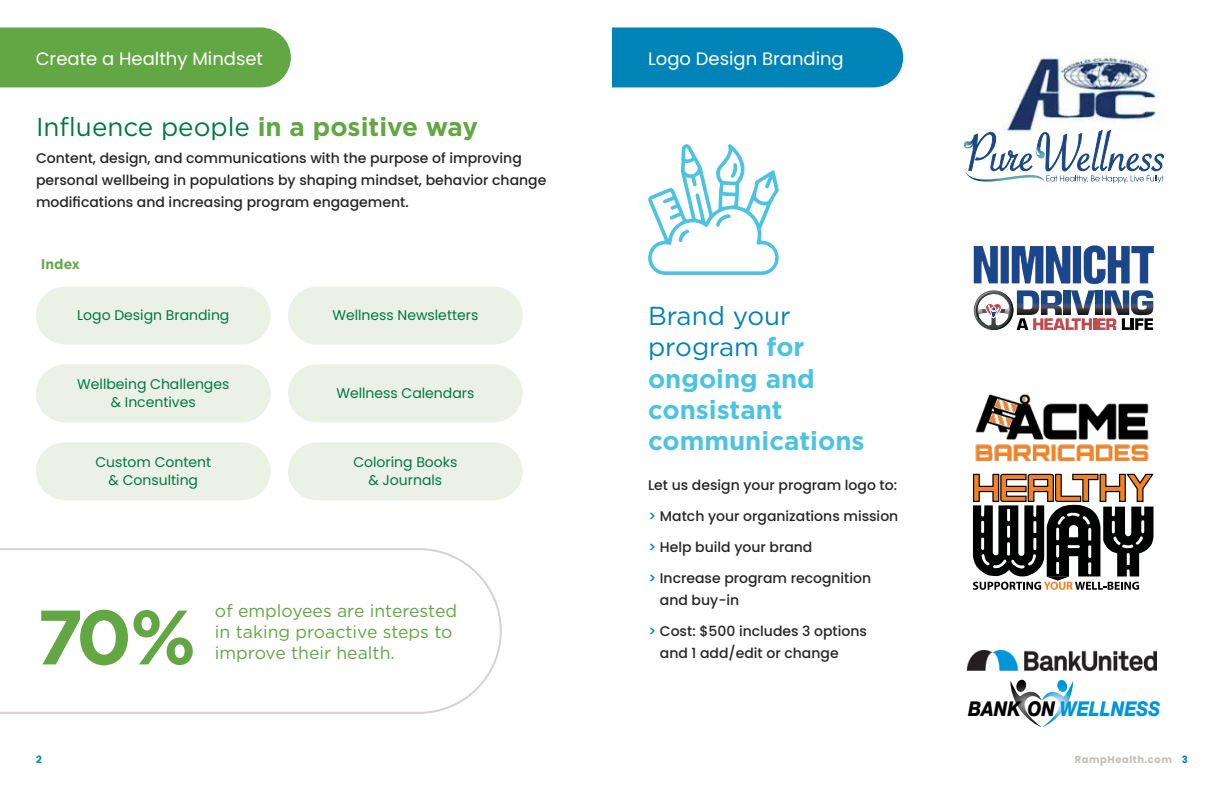
<style>
.page{position:relative;width:1224px;height:792px;background:#fff}
.page>*{position:absolute;margin:0;border:0;box-sizing:border-box;transform-origin:0 0}
.t1{font:700 76.9px "Gotham";color:#62a744}
.t2{font:700 26px/31.2px "Gotham";color:#4dc2e1}
.t3{font:26px "Gotham";color:#007940}
.t4{font:italic 800 21.9px "Nimbus Sans Novus T";letter-spacing:-.005em;color:#0095da;scale:.88 1}
.t5{font:18px "Poppins";color:#fff}
.t6{font:17.6px/21.1px "Gotham";color:#62a744}
.t7{font:500 14px/22px "Poppins";color:#262626}
.t8{font:14px/18px "Poppins";color:#007940;text-align:center}
.t9{font:700 14px "Gotham";color:#62a744}
.t10{font:700 10px "Poppins";letter-spacing:.05em;color:#c5bdba}
.t11{font:700 10px "Poppins";color:#0083b6}
.s1{font-weight:700;color:#62a744}
.s2{font-weight:400;color:#0083b6}
.s3{color:#0083b6}
.s4{color:#000}
</style>
<div class="page">
<div style="left:0;top:27px;width:291px;height:60px;background:#62a744"></div>
<svg style="left:0;top:548px;width:502px;height:166px"></svg>
<div style="left:36px;top:287px;width:235px;height:57px;background:#ebf1e5;border-radius:29px"></div>
<div style="left:288px;top:287px;width:235px;height:57px;background:#ebf1e5;border-radius:29px"></div>
<div style="left:36px;top:364px;width:235px;height:58px;background:#ebf1e5;border-radius:29px"></div>
<div style="left:288px;top:364px;width:235px;height:58px;background:#ebf1e5;border-radius:29px"></div>
<div style="left:36px;top:442px;width:235px;height:58px;background:#ebf1e5;border-radius:29px"></div>
<div style="left:288px;top:442px;width:235px;height:58px;background:#ebf1e5;border-radius:29px"></div>
<div style="left:612px;top:27px;width:291px;height:60px;background:#0083b6"></div>
<svg style="left:648px;top:144px;width:131px;height:131px"></svg>
<img style="left:1003px;top:55px;width:156px;height:75px">
<svg style="left:964px;top:130px;width:200px;height:53px"></svg>
<svg style="left:973px;top:290px;width:180px;height:40px"></svg>
<img style="left:974px;top:245px;width:180px;height:39px">
<img style="left:968px;top:650px;width:189px;height:21px">
<svg style="left:1010px;top:680px;width:63px;height:47px"></svg>
<svg style="left:973px;top:474px;width:181px;height:116px"></svg>
<img style="left:975px;top:394px;width:174px;height:80px">
<p class="t5" style="left:36px;top:48px;width:229px">Create a Healthy Mindset</p>
<h2 class="t3" style="left:36px;top:110px;width:444px">Influence people <span class="s1">in a positive way</span></h2>
<p class="t7" style="left:36px;top:147px;width:512px">Content, design, and communications with the purpose of improving personal wellbeing in populations by shaping mindset, behavior change modifications and increasing program engagement.</p>
<p class="t9" style="left:41px;top:255px;width:41px">Index</p>
<p class="t8" style="left:77px;top:306px;width:154px">Logo Design Branding</p>
<p class="t8" style="left:332px;top:306px;width:148px">Wellness Newsletters</p>
<p class="t8" style="left:77px;top:375px;width:154px">Wellbeing Challenges &amp; Incentives</p>
<p class="t8" style="left:336px;top:384px;width:140px">Wellness Calendars</p>
<p class="t8" style="left:95px;top:453px;width:117px">Custom Content &amp; Consulting</p>
<p class="t8" style="left:353px;top:453px;width:106px">Coloring Books &amp; Journals</p>
<h1 class="t1" style="left:36px;top:586px;width:162px">70%</h1>
<p class="t6" style="left:215px;top:600px;width:244px">of employees are interested in taking proactive steps to improve their health.</p>
<p class="t5" style="left:648px;top:48px;width:197px">Logo Design Branding</p>
<h2 class="t2" style="left:648px;top:300px;width:218px"><span class="s2">Brand your program</span> for ongoing and consistant communications</h2>
<p class="t7" style="left:648px;top:474px;width:251px">Let us design your program logo to:</p>
<p class="t7" style="left:648px;top:505px;width:252px"><span class="s3">&gt;</span> Match your organizations mission</p>
<p class="t7" style="left:648px;top:536px;width:166px"><span class="s3">&gt;</span> Help build your brand</p>
<p class="t7" style="left:660px;top:567px;width:213px;text-indent:-12px"><span class="s3">&gt;</span> Increase program recognition and buy-in</p>
<p class="t7" style="left:660px;top:620px;width:209px;text-indent:-12px"><span class="s3">&gt;</span> Cost: $500 includes 3 options and 1 add/edit or change</p>
<h3 class="t4" style="left:968px;top:696px;width:220px"><span class="s4">BANK ON</span> WELLNESS</h3>
<p class="t11" style="left:36px;top:753px;width:7px">2</p>
<p class="t10" style="left:1075px;top:753px;width:115px">RampHealth.com <span class="s3">3</span></p>
</div>
